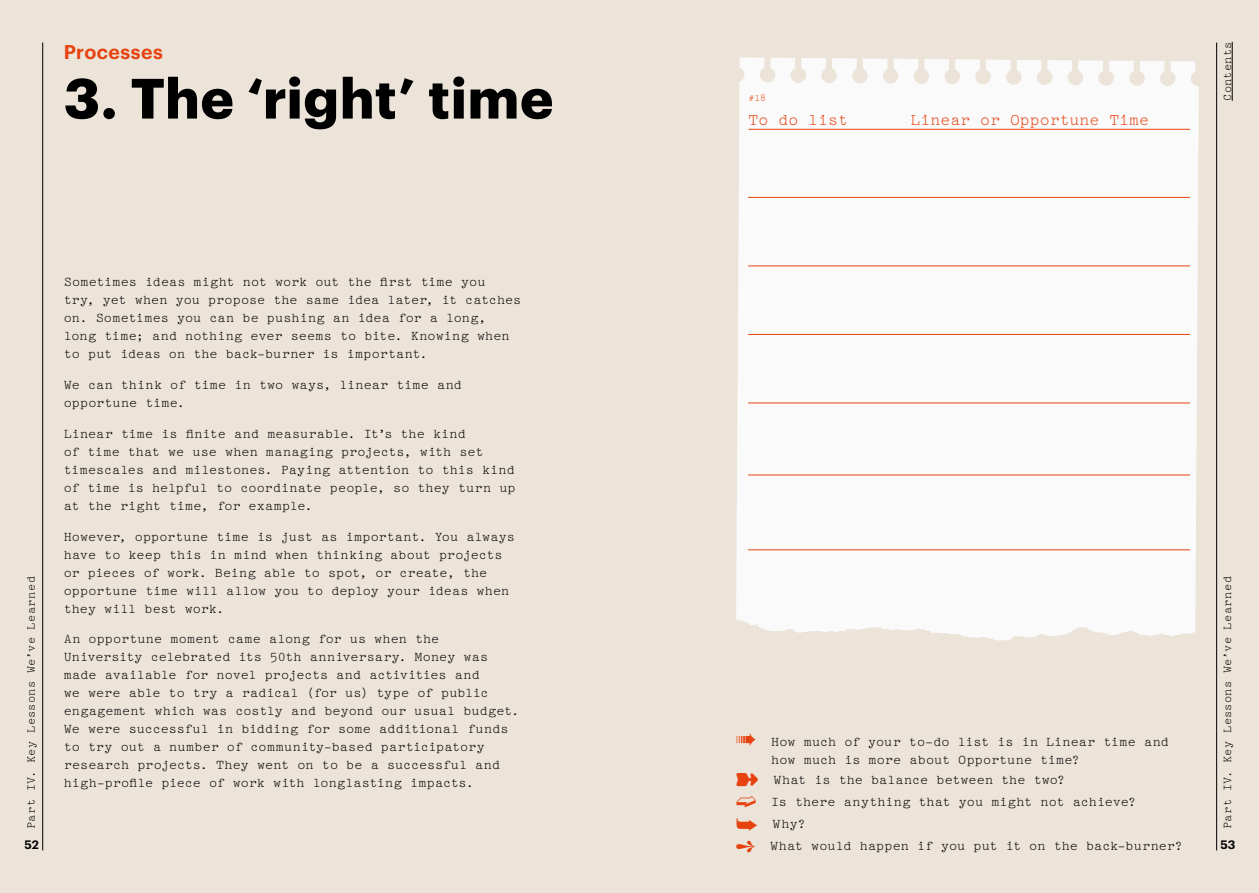
<style>
.page{position:relative;width:1259px;height:893px;background:#ece3d9}
.page>*{position:absolute;margin:0;border:0;box-sizing:border-box;transform-origin:0 0}
.t1{font:700 55.5px "Graphik";letter-spacing:.01em;color:#000}
.t2{font:600 19.5px "Graphik";letter-spacing:.02em;color:#e74310}
.t3{font:16.5px "Pica 10 Pitch BT";color:#e74310}
.t4{font:13.5px/18px "Pica 10 Pitch BT";color:#000}
.t5{font:12px "Pica 10 Pitch BT";letter-spacing:.025em;color:#000}
.t6{font:600 12px "Graphik";color:#000}
.t7{font:9.6px "Pica 10 Pitch BT";color:#e74310}
.s1{color:#e74310}
</style>
<div class="page">
<hr style="left:1216px;top:43px;width:1px;height:807px;background:#000">
<hr style="left:42px;top:43px;width:1px;height:807px;background:#000">
<div style="left:736px;top:57px;width:462px;height:584px;background:#fafafa"></div>
<hr style="left:748px;top:129px;width:441px;height:1px;background:#e74310">
<hr style="left:748px;top:197px;width:441px;height:1px;background:#e74310">
<hr style="left:748px;top:266px;width:441px;height:1px;background:#e74310">
<hr style="left:748px;top:334px;width:441px;height:1px;background:#e74310">
<hr style="left:748px;top:403px;width:441px;height:1px;background:#e74310">
<hr style="left:748px;top:475px;width:441px;height:1px;background:#e74310">
<hr style="left:748px;top:550px;width:441px;height:1px;background:#e74310">
<hr style="left:1232px;top:42px;width:1px;height:59px;background:#000">
<h2 class="t2" style="left:64px;top:37px;width:101px">Processes</h2>
<h1 class="t1" style="left:64px;top:55px;width:491px">3. The ‘right’ time</h1>
<p class="t5" style="left:24px;top:829px;width:255px;rotate:-90deg">Part IV. Key Lessons We’ve Learned</p>
<p class="t6" style="left:24px;top:836px;width:16px">52</p>
<p class="t4" style="left:64px;top:273px;width:459px">Sometimes ideas might not work out the first time you<br>try, yet when you propose the same idea later, it catches on. Sometimes you can be pushing an idea for a long, long time; and nothing ever seems to bite. Knowing when to put ideas on the back-burner is important.</p>
<p class="t4" style="left:64px;top:376px;width:400px">We can think of time in two ways, linear time and opportune time.</p>
<p class="t4" style="left:64px;top:425px;width:453px">Linear time is finite and measurable. It’s the kind<br>of time that we use when managing projects, with set timescales and milestones. Paying attention to this kind of time is helpful to coordinate people, so they turn up at the right time, for example.</p>
<p class="t4" style="left:64px;top:527px;width:453px">However, opportune time is just as important. You always have to keep this in mind when thinking about projects or pieces of work. Being able to spot, or create, the opportune time will allow you to deploy your ideas when they will best work.</p>
<p class="t4" style="left:64px;top:630px;width:457px">An opportune moment came along for us when the University celebrated its 50th anniversary. Money was made available for novel projects and activities and<br>we were able to try a radical (for us) type of public engagement which was costly and beyond our usual budget.<br>We were successful in bidding for some additional funds to try out a number of community-based participatory research projects. They went on to be a successful and high-profile piece of work with longlasting impacts.</p>
<p class="t7" style="left:748px;top:93px;width:19px">#18</p>
<p class="t3" style="left:748px;top:110px;width:101px">To do list</p>
<p class="t3" style="left:910px;top:110px;width:240px">Linear or Opportune Time</p>
<p class="t5" style="left:1220px;top:101px;width:61px;rotate:-90deg">Contents</p>
<p class="t4" style="left:771px;top:733px;width:399px;text-indent:-35px"><span class="s1">➠</span> How much of your to-do list is in Linear time and how much is more about Opportune time?</p>
<p class="t4" style="left:736px;top:768px;width:448px;line-height:22.2px"><span class="s1">➽</span> What is the balance between the two?<br><span class="s1">➫</span> Is there anything that you might not achieve?<br><span class="s1">➥</span> Why?<br><span class="s1">➺</span> What would happen if you put it on the back-burner?</p>
<p class="t5" style="left:1220px;top:829px;width:255px;rotate:-90deg">Part IV. Key Lessons We’ve Learned</p>
<p class="t6" style="left:1220px;top:836px;width:16px">53</p>
</div>
